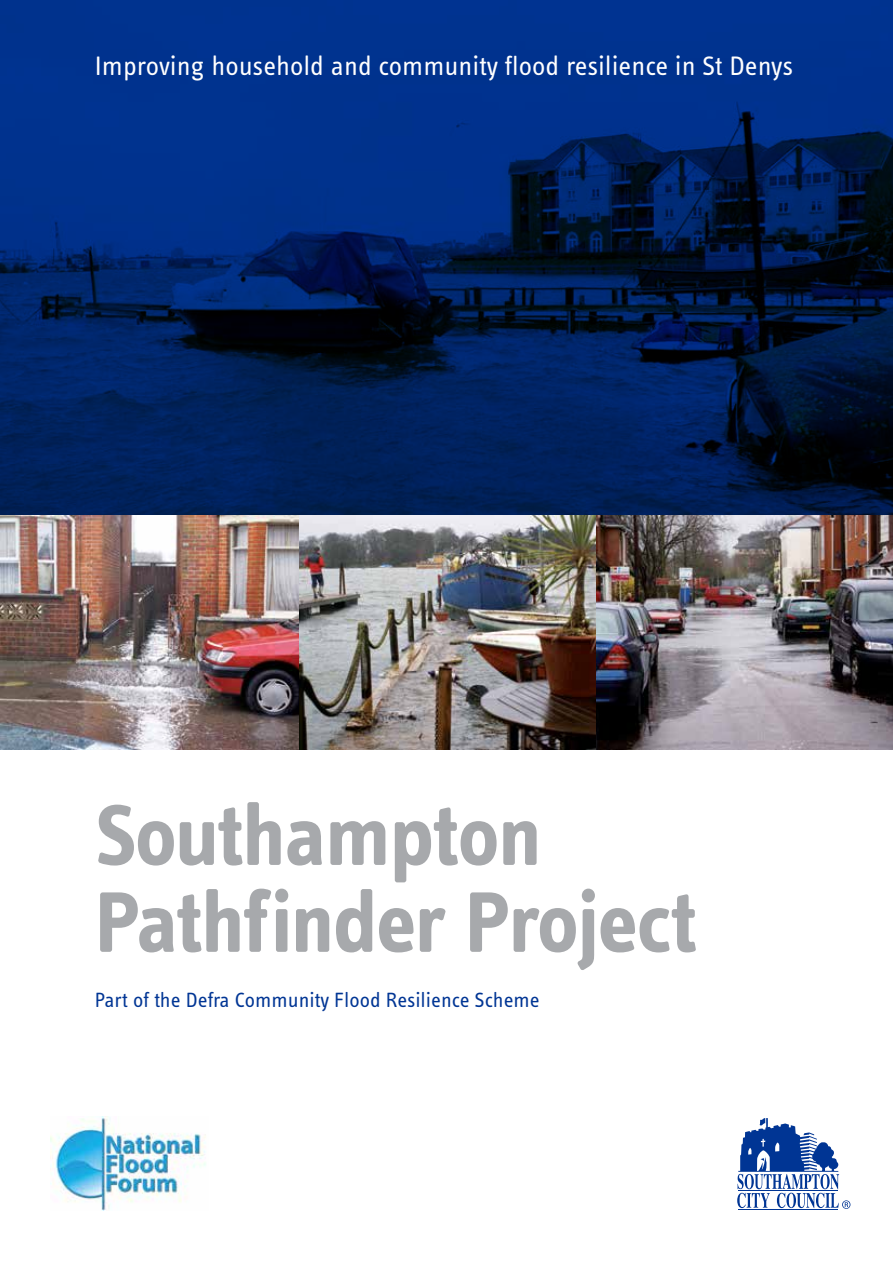
<style>
.page{position:relative;width:893px;height:1263px;background:#fff}
.page>*{position:absolute;margin:0;border:0;box-sizing:border-box;transform-origin:0 0}
.t1{font:88.65px/86.8px "Info Text Bold Tf";letter-spacing:-.02em;color:#a7a9ac}
.t2{font:27.6px "Info Text Regular Tf";color:#fff}
.t3{font:21.3px "Info Text Regular Tf";color:#003594}
</style>
<div class="page">
<img style="left:0;top:0;width:893px;height:515px">
<img style="left:596px;top:515px;width:297px;height:234px">
<img style="left:299px;top:515px;width:297px;height:234px">
<img style="left:0;top:515px;width:299px;height:234px">
<hr style="left:738px;top:1209px;width:100px;height:1px;background:#003594">
<svg style="left:737px;top:1118px;width:113px;height:91px"></svg>
<img style="left:50px;top:1116px;width:156px;height:94px">
<p class="t2" style="left:95px;top:50px;width:700px">Improving household and community flood resilience in St Denys</p>
<h1 class="t1" style="left:95px;top:792px;width:603px">Southampton<br>Pathfinder Project</h1>
<p class="t3" style="left:95px;top:988px;width:446px">Part of the Defra Community Flood Resilience Scheme</p>
</div>
